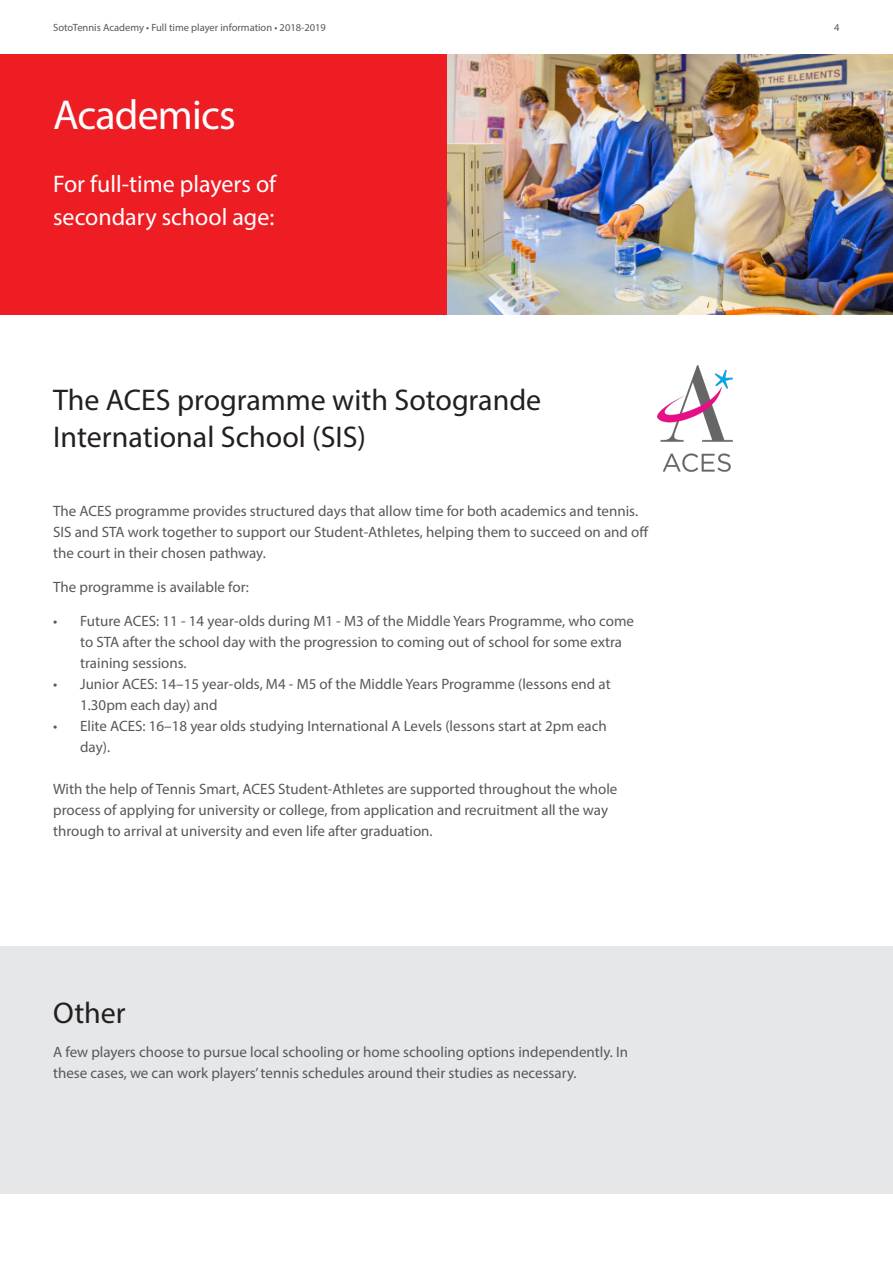
<style>
.page{position:relative;width:893px;height:1263px;background:#fff}
.page>*{position:absolute;margin:0;border:0;box-sizing:border-box;transform-origin:0 0}
.t1{font:42px "Myriad Pro";letter-spacing:-.02em;color:#fff}
.Paragraph_Style_4{font:30px/37.5px "Myriad Pro";color:#231f20}
.t2{font:24px/33px "Myriad Pro";color:#fff}
.Paragraph_Style_4-2{font:15px/21px "Myriad Pro";color:#57585a}
.Paragraph_Style_4-3{font:10.5px "Myriad Pro";color:#57585a}
</style>
<div class="page">
<img style="left:446px;top:54px;width:447px;height:261px">
<div style="left:0;top:946px;width:893px;height:247px;background:#e6e7e9"></div>
<div style="left:0;top:54px;width:446px;height:261px;background:#ee1d23"></div>
<img style="left:658px;top:366px;width:75px;height:105px">
<p class="Paragraph_Style_4-3" style="left:53px;top:21px;width:274px">SotoTennis Academy • Full time player information • 2018-2019</p>
<p class="t1" style="left:53px;top:89px;width:184px">Academics</p>
<p class="t2" style="left:53px;top:167px;width:225px">For full-time players of secondary school age:</p>
<p class="Paragraph_Style_4" style="left:53px;top:381px;width:490px">The ACES programme with Sotogrande<br>International School (SIS)</p>
<p class="Paragraph_Style_4-2" style="left:53px;top:500px;width:597px">The ACES programme provides structured days that allow time for both academics and tennis.<br>SIS and STA work together to support our Student-Athletes, helping them to succeed on and off the court in their chosen pathway.</p>
<p class="Paragraph_Style_4-2" style="left:53px;top:576px;width:197px">The programme is available for:</p>
<p class="Paragraph_Style_4-2" style="left:80px;top:610px;width:555px;text-indent:-27px">• Future ACES: 11 - 14 year-olds during M1 - M3 of the Middle Years Programme, who come to STA after the school day with the progression to coming out of school for some extra training sessions.</p>
<p class="Paragraph_Style_4-2" style="left:80px;top:673px;width:532px;text-indent:-27px">• Junior ACES: 14–15 year-olds, M4 - M5 of the Middle Years Programme (lessons end at<br>1.30pm each day) and</p>
<p class="Paragraph_Style_4-2" style="left:80px;top:715px;width:528px;text-indent:-27px">• Elite ACES: 16–18 year olds studying International A Levels (lessons start at 2pm each day).</p>
<p class="Paragraph_Style_4-2" style="left:53px;top:778px;width:566px">With the help of Tennis Smart, ACES Student-Athletes are supported throughout the whole process of applying for university or college, from application and recruitment all the way through to arrival at university and even life after graduation.</p>
<p class="Paragraph_Style_4" style="left:53px;top:994px;width:74px">Other</p>
<p class="Paragraph_Style_4-2" style="left:53px;top:1041px;width:576px">A few players choose to pursue local schooling or home schooling options independently. In these cases, we can work players’ tennis schedules around their studies as necessary.</p>
<p class="Paragraph_Style_4-3" style="left:834px;top:21px;width:7px">4</p>
</div>
